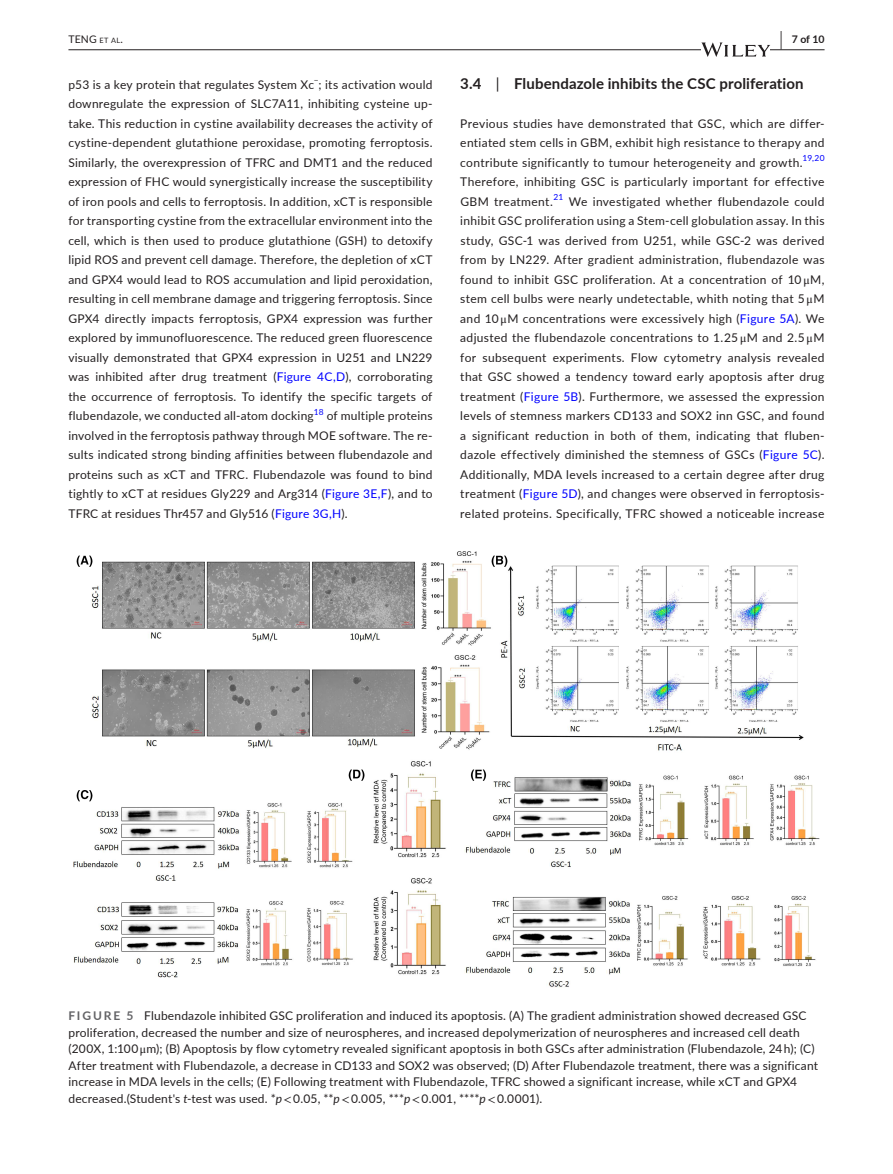
<style>
.page{position:relative;width:893px;height:1174px;background:#fff}
.page>*{position:absolute;margin:0;border:0;box-sizing:border-box;transform-origin:0 0}
.t1{font:700 15px "Lato";letter-spacing:.005em;color:#231f20}
.t2{font:12px/19.5px "Lato";letter-spacing:.015em;color:#231f20;text-align:justify}
.t3{font:10.5px "Lato";color:#231f20}
.t4{font:700 10.5px "Lato";color:#231f20}
.t5{font:8.4px "Lato";letter-spacing:.01em;color:#00f}
.t6{font:8.4px "Lato";color:#231f20}
.s1{font-size:7.35px}
.s2{font-size:19.5px}
.s3{font-weight:400}
.s4{color:#00f}
.s5{font-family:"STIX"}
.s6{font-weight:700;color:#636366}
.s7{font-style:italic}
</style>
<div class="page">
<hr style="left:68px;top:49px;width:756px;height:1px;background:#231f20">
<svg style="left:701px;top:42px;width:69px;height:15px"></svg>
<img style="left:73px;top:551px;width:747px;height:437px">
<p class="t3" style="left:68px;top:31px;width:56px">TENG <span class="s1">et al</span>.</p>
<p class="t4" style="left:780px;top:31px;width:46px"><span class="s2">|</span> 7 of 10</p>
<p class="t2" style="left:68px;top:74px;width:366px">p53 is a key protein that regulates System Xc ; its activation would</p>
<p class="t1" style="left:460px;top:72px;width:345px">3.4 <span class="s3">|</span> Flubendazole inhibits the CSC proliferation</p>
<p class="t2" style="left:460px;top:113px;width:366px">Previous studies have demonstrated that GSC, which are differ&shy;entiated stem cells in GBM, exhibit high resistance to therapy and contribute significantly to tumour heterogeneity and growth.</p>
<p class="t6" style="left:314px;top:74px;width:6px">−</p>
<p class="t2" style="left:68px;top:93px;width:366px">downregulate the expression of SLC7A11, inhibiting cysteine up&shy;take. This reduction in cystine availability decreases the activity of cystine-dependent glutathione peroxidase, promoting ferroptosis.<br>Similarly, the overexpression of TFRC and DMT1 and the reduced expression of FHC would synergistically increase the susceptibility of iron pools and cells to ferroptosis. In addition, xCT is responsible for transporting cystine from the extracellular environment into the cell, which is then used to produce glutathione (GSH) to detoxify lipid ROS and prevent cell damage. Therefore, the depletion of xCT and GPX4 would lead to ROS accumulation and lipid peroxidation, resulting in cell membrane damage and triggering ferroptosis. Since GPX4 directly impacts ferroptosis, GPX4 expression was further explored by immunofluorescence. The reduced green fluorescence visually demonstrated that GPX4 expression in U251 and LN229 was inhibited after drug treatment (<span class="s4">Figure 4C,D</span>), corroborating the occurrence of ferroptosis. To identify the specific targets of flubendazole, we conducted all-atom docking</p>
<p class="t5" style="left:803px;top:152px;width:23px">19,20</p>
<p class="t2" style="left:460px;top:171px;width:366px">Therefore, inhibiting GSC is particularly important for effective<br>GBM treatment.</p>
<p class="t5" style="left:553px;top:191px;width:11px">21</p>
<p class="t2" style="left:460px;top:191px;width:366px;text-indent:108px">We investigated whether flubendazole could inhibit GSC proliferation using a Stem-cell globulation assay. In this study, GSC-1 was derived from U251, while GSC-2 was derived from by LN229. After gradient administration, flubendazole was found to inhibit GSC proliferation. At a concentration of 10 <span class="s5">μ</span>M, stem cell bulbs were nearly undetectable, whith noting that 5 <span class="s5">μ</span>M and 10 <span class="s5">μ</span>M concentrations were excessively high (<span class="s4">Figure 5A</span>). We adjusted the flubendazole concentrations to 1.25 <span class="s5">μ</span>M and 2.5 <span class="s5">μ</span>M for subsequent experiments. Flow cytometry analysis revealed that GSC showed a tendency toward early apoptosis after drug treatment (<span class="s4">Figure 5B</span>). Furthermore, we assessed the expression levels of stemness markers CD133 and SOX2 inn GSC, and found a significant reduction in both of them, indicating that fluben&shy;dazole effectively diminished the stemness of GSCs (<span class="s4">Figure 5C</span>).<br>Additionally, MDA levels increased to a certain degree after drug treatment (<span class="s4">Figure 5D</span>), and changes were observed in ferroptosis&shy;related proteins. Specifically, TFRC showed a noticeable increase</p>
<p class="t5" style="left:314px;top:406px;width:11px">18</p>
<p class="t2" style="left:68px;top:405px;width:366px;text-indent:258px">of multiple proteins involved in the ferroptosis pathway through MOE software. The re&shy;sults indicated strong binding affinities between flubendazole and proteins such as xCT and TFRC. Flubendazole was found to bind tightly to xCT at residues Gly229 and Arg314 (<span class="s4">Figure 3E,F</span>), and to TFRC at residues Thr457 and Gly516 (<span class="s4">Figure 3G,H</span>).</p>
<p class="t2" style="left:68px;top:1007px;width:751px;line-height:16.5px;text-align:left"><span class="s6">FIGURE 5</span> Flubendazole inhibited GSC proliferation and induced its apoptosis. (A) The gradient administration showed decreased GSC proliferation, decreased the number and size of neurospheres, and increased depolymerization of neurospheres and increased cell death (200X, 1:100 <span class="s5">μ</span>m); (B) Apoptosis by flow cytometry revealed significant apoptosis in both GSCs after administration (Flubendazole, 24 h); (C)<br>After treatment with Flubendazole, a decrease in CD133 and SOX2 was observed; (D) After Flubendazole treatment, there was a significant increase in MDA levels in the cells; (E) Following treatment with Flubendazole, TFRC showed a significant increase, while xCT and GPX4 decreased.(Student's <span class="s7">t</span>-test was used. *<span class="s7">p</span><span class="s5">&lt;</span> 0.05, **<span class="s7">p</span><span class="s5">&lt;</span> 0.005, ***<span class="s7">p</span><span class="s5">&lt;</span> 0.001, ****<span class="s7">p</span><span class="s5">&lt;</span> 0.0001).</p>
</div>
